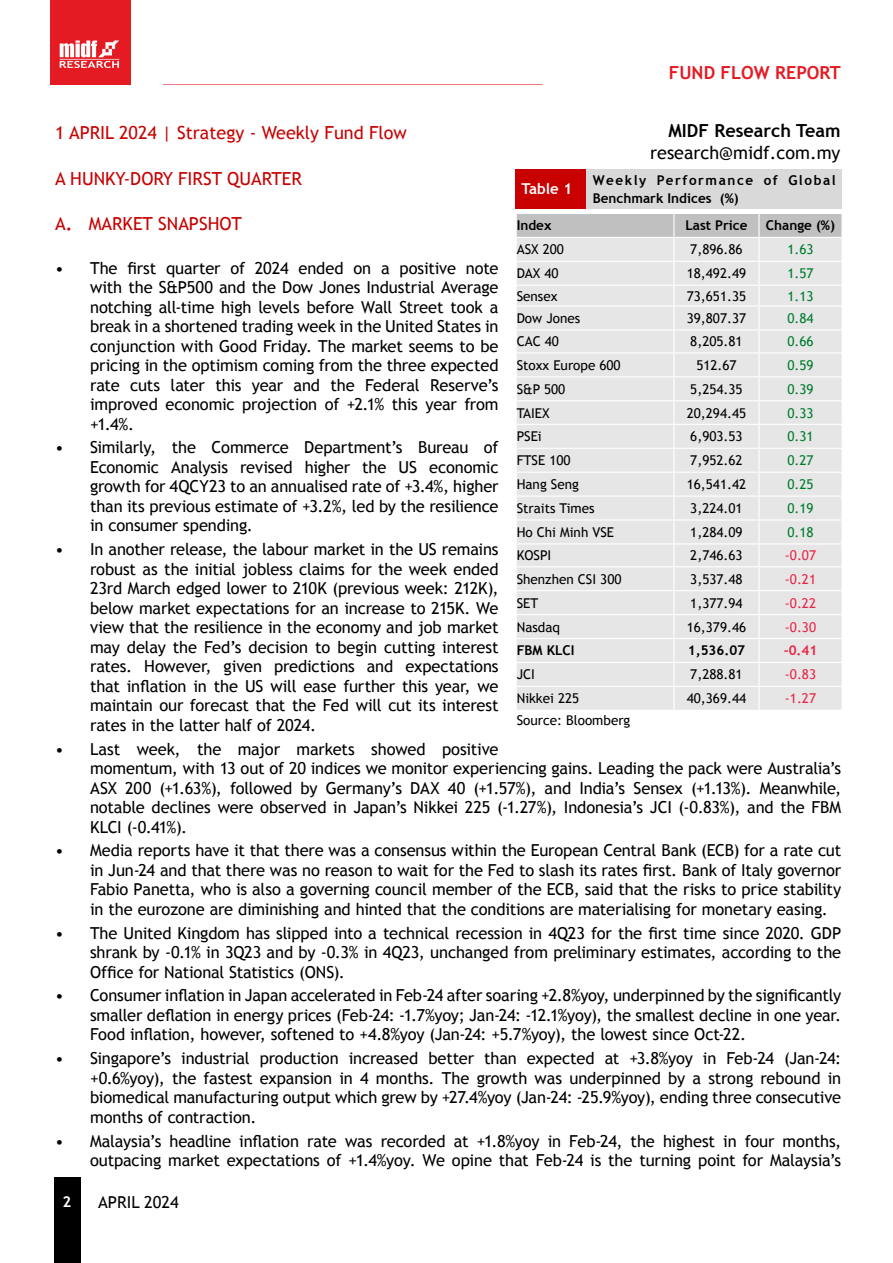
<style>
.page{position:relative;width:893px;height:1263px;background:#fff}
.page>*{position:absolute;margin:0;border:0;box-sizing:border-box;transform-origin:0 0}
.t1{font:18px "Trebuchet MS";color:#c80000}
.t2{font:18px "Trebuchet MS";color:#000}
.t3{font:700 18px "Trebuchet MS";color:#000}
.t4{font:700 18px "Trebuchet MS";color:#e41b23}
.t5{font:16.5px/19.5px "Trebuchet MS";letter-spacing:-.01em;color:#000;text-align:justify}
.t6{font:700 15px "Trebuchet MS";color:#fff}
.t7{font:13.5px "Trebuchet MS";color:#000}
.t8{font:13.5px "Trebuchet MS";color:#007b2e}
.t9{font:700 13.5px/18px "Trebuchet MS";letter-spacing:.115em;color:#000}
.t10{font:700 13.5px "Trebuchet MS";color:#000}
.t11{font:13.5px "Trebuchet MS";color:#e62648}
.t12{font:700 13.5px "Trebuchet MS";color:#e62648}
.s1{font-weight:700}
</style>
<div class="page">
<div style="left:54px;top:1178px;width:27px;height:85px;background:#000"></div>
<div style="left:50px;top:0;width:80px;height:84px;background:#e41b23"></div>
<img style="left:59px;top:40px;width:61px;height:28px">
<svg style="left:516px;top:214px;width:326px;height:496px;background:#e5e5e5"></svg>
<hr style="left:516px;top:285px;width:158px;height:1px;background:#fff">
<div style="left:516px;top:169px;width:71px;height:40px;background:#c80000"></div>
<div style="left:587px;top:169px;width:255px;height:40px;background:#d9d9d9"></div>
<p class="t4" style="left:669px;top:61px;width:173px">FUND FLOW REPORT</p>
<p class="t3" style="left:668px;top:120px;width:174px">MIDF Research Team</p>
<p class="t2" style="left:650px;top:142px;width:192px">research@midf.com.my</p>
<p class="t1" style="left:55px;top:122px;width:353px">1 APRIL 2024 | Strategy - Weekly Fund Flow</p>
<p class="t1" style="left:55px;top:168px;width:248px">A HUNKY-DORY FIRST QUARTER</p>
<p class="t1" style="left:55px;top:213px;width:188px">A<span class="s1">.</span> MARKET SNAPSHOT</p>
<p class="t5" style="left:90px;top:258px;width:410px;text-indent:-35px">• The first quarter of 2024 ended on a positive note with the S&amp;P500 and the Dow Jones Industrial Average notching all-time high levels before Wall Street took a break in a shortened trading week in the United States in conjunction with Good Friday. The market seems to be pricing in the optimism coming from the three expected rate cuts later this year and the Federal Reserve’s improved economic projection of +2.1% this year from +1.4%.</p>
<p class="t5" style="left:90px;top:438px;width:410px;text-indent:-35px">• Similarly, the Commerce Department’s Bureau of Economic Analysis revised higher the US economic growth for 4QCY23 to an annualised rate of +3.4%, higher than its previous estimate of +3.2%, led by the resilience in consumer spending.</p>
<p class="t5" style="left:90px;top:540px;width:410px;text-indent:-35px">• In another release, the labour market in the US remains robust as the initial jobless claims for the week ended 23rd March edged lower to 210K (previous week: 212K), below market expectations for an increase to 215K. We view that the resilience in the economy and job market may delay the Fed’s decision to begin cutting interest rates. However, given predictions and expectations that inflation in the US will ease further this year, we maintain our forecast that the Fed will cut its interest rates in the latter half of 2024.</p>
<p class="t5" style="left:90px;top:739px;width:753px;text-align:left;text-indent:-35px">• Last week, the major markets showed positive<br>momentum, with 13 out of 20 indices we monitor experiencing gains. Leading the pack were Australia’s ASX 200 (+1.63%), followed by Germany’s DAX 40 (+1.57%), and India’s Sensex (+1.13%). Meanwhile, notable declines were observed in Japan’s Nikkei 225 (-1.27%), Indonesia’s JCI (-0.83%), and the FBM KLCI (-0.41%).</p>
<p class="t5" style="left:90px;top:841px;width:753px;text-indent:-35px">• Media reports have it that there was a consensus within the European Central Bank (ECB) for a rate cut in Jun-24 and that there was no reason to wait for the Fed to slash its rates first. Bank of Italy governor Fabio Panetta, who is also a governing council member of the ECB, said that the risks to price stability in the eurozone are diminishing and hinted that the conditions are materialising for monetary easing.</p>
<p class="t5" style="left:90px;top:923px;width:753px;text-indent:-35px">• The United Kingdom has slipped into a technical recession in 4Q23 for the first time since 2020. GDP shrank by -0.1% in 3Q23 and by -0.3% in 4Q23, unchanged from preliminary estimates, according to the Office for National Statistics (ONS).</p>
<p class="t5" style="left:90px;top:986px;width:753px;text-indent:-35px">• Consumer inflation in Japan accelerated in Feb-24 after soaring +2.8%yoy, underpinned by the significantly smaller deflation in energy prices (Feb-24: -1.7%yoy; Jan-24: -12.1%yoy), the smallest decline in one year.<br>Food inflation, however, softened to +4.8%yoy (Jan-24: +5.7%yoy), the lowest since Oct-22.</p>
<p class="t5" style="left:90px;top:1049px;width:753px;text-indent:-35px">• Singapore’s industrial production increased better than expected at +3.8%yoy in Feb-24 (Jan-24: +0.6%yoy), the fastest expansion in 4 months. The growth was underpinned by a strong rebound in biomedical manufacturing output which grew by +27.4%yoy (Jan-24: -25.9%yoy), ending three consecutive months of contraction.</p>
<p class="t5" style="left:55px;top:1131px;width:787px;text-align:right">• Malaysia’s headline inflation rate was recorded at +1.8%yoy in Feb-24, the highest in four months, outpacing market expectations of +1.4%yoy. We opine that Feb-24 is the turning point for Malaysia’s</p>
<p class="t6" style="left:522px;top:179px;width:52px">Table 1</p>
<p class="t9" style="left:593px;top:171px;width:245px">Weekly Performance of Global<br>Benchmark Indices (%)</p>
<p class="t10" style="left:517px;top:217px;width:36px">Index</p>
<p class="t10" style="left:685px;top:217px;width:64px">Last Price</p>
<p class="t10" style="left:766px;top:217px;width:71px">Change (%)</p>
<p class="t7" style="left:517px;top:242px;width:49px">ASX 200</p>
<p class="t7" style="left:690px;top:242px;width:54px">7,896.86</p>
<p class="t8" style="left:787px;top:242px;width:28px">1.63</p>
<p class="t7" style="left:517px;top:265px;width:43px">DAX 40</p>
<p class="t7" style="left:687px;top:265px;width:61px">18,492.49</p>
<p class="t8" style="left:787px;top:265px;width:28px">1.57</p>
<p class="t7" style="left:517px;top:288px;width:42px">Sensex</p>
<p class="t7" style="left:687px;top:288px;width:61px">73,651.35</p>
<p class="t8" style="left:787px;top:288px;width:28px">1.13</p>
<p class="t7" style="left:517px;top:310px;width:65px">Dow Jones</p>
<p class="t7" style="left:687px;top:310px;width:61px">39,807.37</p>
<p class="t8" style="left:787px;top:310px;width:28px">0.84</p>
<p class="t7" style="left:517px;top:334px;width:44px">CAC 40</p>
<p class="t7" style="left:690px;top:334px;width:54px">8,205.81</p>
<p class="t8" style="left:787px;top:334px;width:28px">0.66</p>
<p class="t7" style="left:517px;top:357px;width:105px">Stoxx Europe 600</p>
<p class="t7" style="left:696px;top:357px;width:42px">512.67</p>
<p class="t8" style="left:787px;top:357px;width:28px">0.59</p>
<p class="t7" style="left:517px;top:381px;width:50px">S&amp;P 500</p>
<p class="t7" style="left:690px;top:381px;width:54px">5,254.35</p>
<p class="t8" style="left:787px;top:381px;width:28px">0.39</p>
<p class="t7" style="left:517px;top:405px;width:34px">TAIEX</p>
<p class="t7" style="left:687px;top:405px;width:61px">20,294.45</p>
<p class="t8" style="left:787px;top:405px;width:28px">0.33</p>
<p class="t7" style="left:517px;top:428px;width:27px">PSEi</p>
<p class="t7" style="left:690px;top:428px;width:54px">6,903.53</p>
<p class="t8" style="left:787px;top:428px;width:28px">0.31</p>
<p class="t7" style="left:517px;top:452px;width:55px">FTSE 100</p>
<p class="t7" style="left:690px;top:452px;width:54px">7,952.62</p>
<p class="t8" style="left:787px;top:452px;width:28px">0.27</p>
<p class="t7" style="left:517px;top:476px;width:64px">Hang Seng</p>
<p class="t7" style="left:687px;top:476px;width:61px">16,541.42</p>
<p class="t8" style="left:787px;top:476px;width:28px">0.25</p>
<p class="t7" style="left:517px;top:500px;width:79px">Straits Times</p>
<p class="t7" style="left:690px;top:500px;width:54px">3,224.01</p>
<p class="t8" style="left:787px;top:500px;width:28px">0.19</p>
<p class="t7" style="left:517px;top:524px;width:99px">Ho Chi Minh VSE</p>
<p class="t7" style="left:690px;top:524px;width:54px">1,284.09</p>
<p class="t8" style="left:787px;top:524px;width:28px">0.18</p>
<p class="t7" style="left:517px;top:548px;width:36px">KOSPI</p>
<p class="t7" style="left:690px;top:548px;width:54px">2,746.63</p>
<p class="t11" style="left:785px;top:548px;width:33px">-0.07</p>
<p class="t7" style="left:517px;top:571px;width:106px">Shenzhen CSI 300</p>
<p class="t7" style="left:690px;top:571px;width:54px">3,537.48</p>
<p class="t11" style="left:785px;top:571px;width:33px">-0.21</p>
<p class="t7" style="left:517px;top:595px;width:23px">SET</p>
<p class="t7" style="left:690px;top:595px;width:54px">1,377.94</p>
<p class="t11" style="left:785px;top:595px;width:33px">-0.22</p>
<p class="t7" style="left:517px;top:619px;width:45px">Nasdaq</p>
<p class="t7" style="left:687px;top:619px;width:61px">16,379.46</p>
<p class="t11" style="left:785px;top:619px;width:33px">-0.30</p>
<p class="t10" style="left:517px;top:642px;width:59px">FBM KLCI</p>
<p class="t10" style="left:688px;top:642px;width:59px">1,536.07</p>
<p class="t12" style="left:784px;top:642px;width:35px">-0.41</p>
<p class="t7" style="left:517px;top:667px;width:20px">JCI</p>
<p class="t7" style="left:690px;top:667px;width:54px">7,288.81</p>
<p class="t11" style="left:785px;top:667px;width:33px">-0.83</p>
<p class="t7" style="left:517px;top:690px;width:64px">Nikkei 225</p>
<p class="t7" style="left:687px;top:690px;width:61px">40,369.44</p>
<p class="t11" style="left:785px;top:690px;width:33px">-1.27</p>
<p class="t7" style="left:517px;top:712px;width:115px">Source: Bloomberg</p>
<p class="t6" style="left:63px;top:1192px;width:10px">2</p>
<p class="t5" style="left:98px;top:1193px;width:82px">APRIL 2024</p>
</div>
